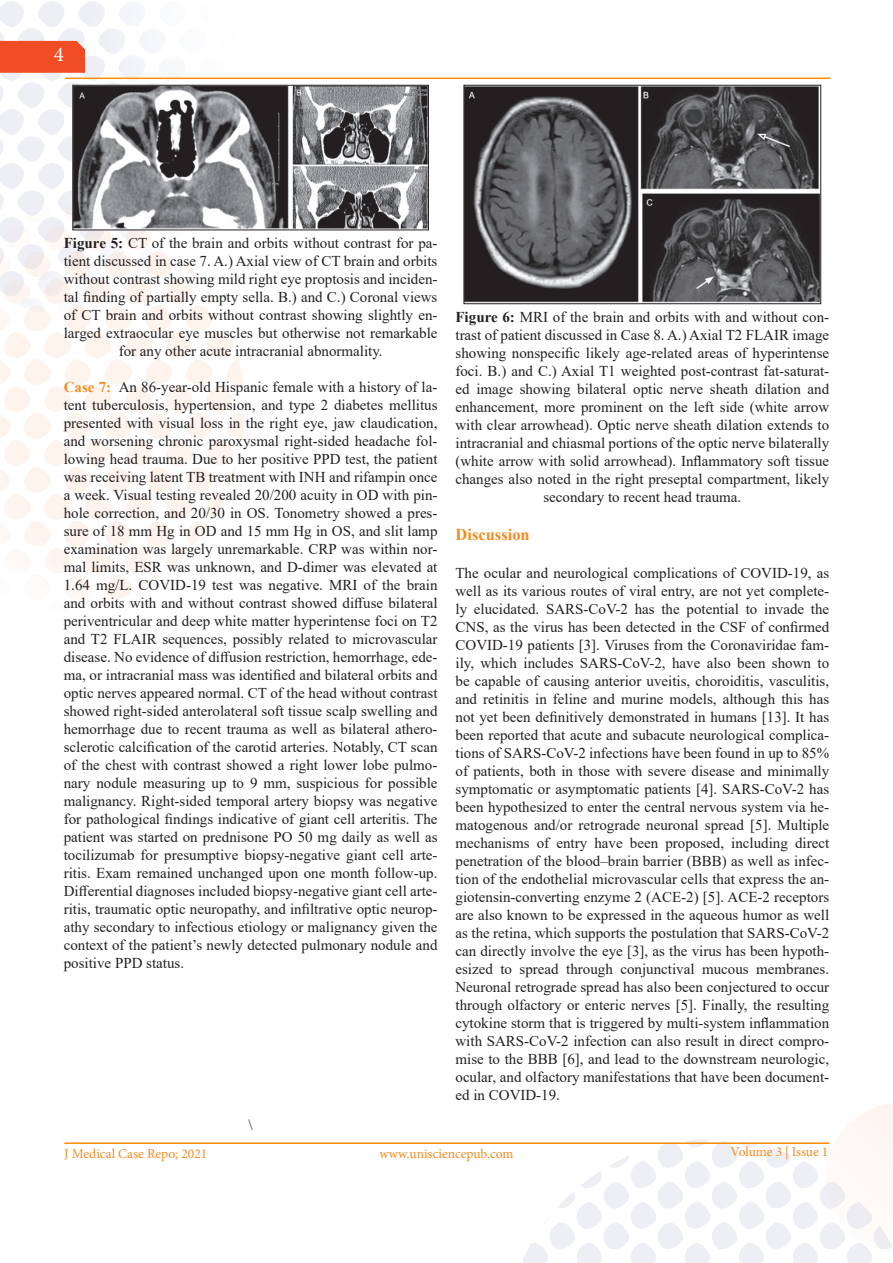
<style>
.page{position:relative;width:893px;height:1263px;background:#fff}
.page>*{position:absolute;margin:0;border:0;box-sizing:border-box;transform-origin:0 0}
.SUBHEAD{font:21px "Minion Pro";color:#fff}
.ABSTRACT{font:700 16.5px "Times New Roman";color:#f68b1f}
.ABSTRACT-2{font:15px/18px "Times New Roman";color:#231f20;text-align:center}
.t1{font:13.5px "Minion Pro";color:#f68b21}
.s1{font-weight:700}
.s2{font-weight:700;color:#f68b1f}
</style>
<div class="page">
<svg style="left:841px;top:1103px;width:52px;height:36px"></svg>
<img style="left:0;top:1px;width:289px;height:230px">
<div style="left:0;top:41px;width:85px;height:32px;background:#f04d24"></div>
<hr style="left:64px;top:1142px;width:766px;height:2px;background:#ff8b01">
<hr style="left:65px;top:78px;width:765px;height:1px;background:#ff8b01">
<img style="left:75px;top:87px;width:352px;height:141px">
<div style="left:73px;top:85px;width:356px;height:145px;border:1px solid #231f20"></div>
<img style="left:466px;top:87px;width:353px;height:215px">
<div style="left:464px;top:85px;width:357px;height:219px;border:1px solid #231f20"></div>
<p class="SUBHEAD" style="left:54px;top:40px;width:12px">4</p>
<p class="ABSTRACT-2" style="left:64px;top:234px;width:375px"><span class="s1">Figure 5:</span> CT of the brain and orbits without contrast for pa&shy;tient discussed in case 7. A.) Axial view of CT brain and orbits without contrast showing mild right eye proptosis and inciden&shy;tal finding of partially empty sella. B.) and C.) Coronal views of CT brain and orbits without contrast showing slightly en&shy;larged extraocular eye muscles but otherwise not remarkable for any other acute intracranial abnormality.</p>
<p class="ABSTRACT-2" style="left:64px;top:378px;width:375px;text-align:justify"><span class="s2">Case 7:</span> An 86-year-old Hispanic female with a history of la&shy;tent tuberculosis, hypertension, and type 2 diabetes mellitus presented with visual loss in the right eye, jaw claudication, and worsening chronic paroxysmal right-sided headache fol&shy;lowing head trauma. Due to her positive PPD test, the patient was receiving latent TB treatment with INH and rifampin once a week. Visual testing revealed 20/200 acuity in OD with pin&shy;hole correction, and 20/30 in OS. Tonometry showed a pres&shy;sure of 18 mm Hg in OD and 15 mm Hg in OS, and slit lamp examination was largely unremarkable. CRP was within nor&shy;mal limits, ESR was unknown, and D-dimer was elevated at 1.64 mg/L. COVID-19 test was negative. MRI of the brain and orbits with and without contrast showed diffuse bilateral periventricular and deep white matter hyperintense foci on T2 and T2 FLAIR sequences, possibly related to microvascular disease. No evidence of diffusion restriction, hemorrhage, ede&shy;ma, or intracranial mass was identified and bilateral orbits and optic nerves appeared normal. CT of the head without contrast showed right-sided anterolateral soft tissue scalp swelling and hemorrhage due to recent trauma as well as bilateral athero&shy;sclerotic calcification of the carotid arteries. Notably, CT scan of the chest with contrast showed a right lower lobe pulmo&shy;nary nodule measuring up to 9 mm, suspicious for possible malignancy. Right-sided temporal artery biopsy was negative for pathological findings indicative of giant cell arteritis. The patient was started on prednisone PO 50 mg daily as well as tocilizumab for presumptive biopsy-negative giant cell arte&shy;ritis. Exam remained unchanged upon one month follow-up.<br>Differential diagnoses included biopsy-negative giant cell arte&shy;ritis, traumatic optic neuropathy, and infiltrative optic neurop&shy;athy secondary to infectious etiology or malignancy given the context of the patient’s newly detected pulmonary nodule and positive PPD status.</p>
<p class="ABSTRACT-2" style="left:249px;top:1116px;width:6px">\</p>
<p class="ABSTRACT-2" style="left:455px;top:307px;width:375px"><span class="s1">Figure 6:</span> MRI of the brain and orbits with and without con&shy;trast of patient discussed in Case 8. A.) Axial T2 FLAIR image showing nonspecific likely age-related areas of hyperintense foci. B.) and C.) Axial T1 weighted post-contrast fat-saturat&shy;ed image showing bilateral optic nerve sheath dilation and enhancement, more prominent on the left side (white arrow with clear arrowhead). Optic nerve sheath dilation extends to intracranial and chiasmal portions of the optic nerve bilaterally (white arrow with solid arrowhead). Inflammatory soft tissue changes also noted in the right preseptal compartment, likely secondary to recent head trauma.</p>
<p class="ABSTRACT" style="left:455px;top:522px;width:76px">Discussion</p>
<p class="ABSTRACT-2" style="left:455px;top:563px;width:375px;text-align:justify">The ocular and neurological complications of COVID-19, as well as its various routes of viral entry, are not yet complete&shy;ly elucidated. SARS-CoV-2 has the potential to invade the CNS, as the virus has been detected in the CSF of confirmed COVID-19 patients [3]. Viruses from the Coronaviridae fam&shy;ily, which includes SARS-CoV-2, have also been shown to be capable of causing anterior uveitis, choroiditis, vasculitis, and retinitis in feline and murine models, although this has not yet been definitively demonstrated in humans [13]. It has been reported that acute and subacute neurological complica&shy;tions of SARS-CoV-2 infections have been found in up to 85% of patients, both in those with severe disease and minimally symptomatic or asymptomatic patients [4]. SARS-CoV-2 has been hypothesized to enter the central nervous system via he&shy;matogenous and/or retrograde neuronal spread [5]. Multiple mechanisms of entry have been proposed, including direct penetration of the blood–brain barrier (BBB) as well as infec&shy;tion of the endothelial microvascular cells that express the an&shy;giotensin-converting enzyme 2 (ACE-2) [5]. ACE-2 receptors are also known to be expressed in the aqueous humor as well as the retina, which supports the postulation that SARS-CoV-2 can directly involve the eye [3], as the virus has been hypoth&shy;esized to spread through conjunctival mucous membranes.<br>Neuronal retrograde spread has also been conjectured to occur through olfactory or enteric nerves [5]. Finally, the resulting cytokine storm that is triggered by multi-system inflammation with SARS-CoV-2 infection can also result in direct compro&shy;mise to the BBB [6], and lead to the downstream neurologic, ocular, and olfactory manifestations that have been document&shy;ed in COVID-19.</p>
<p class="t1" style="left:64px;top:1144px;width:145px">J Medical Case Repo; 2021</p>
<p class="t1" style="left:379px;top:1144px;width:136px">www.unisciencepub.com</p>
<p class="t1" style="left:730px;top:1143px;width:99px">Volume 3 | Issue 1</p>
</div>
